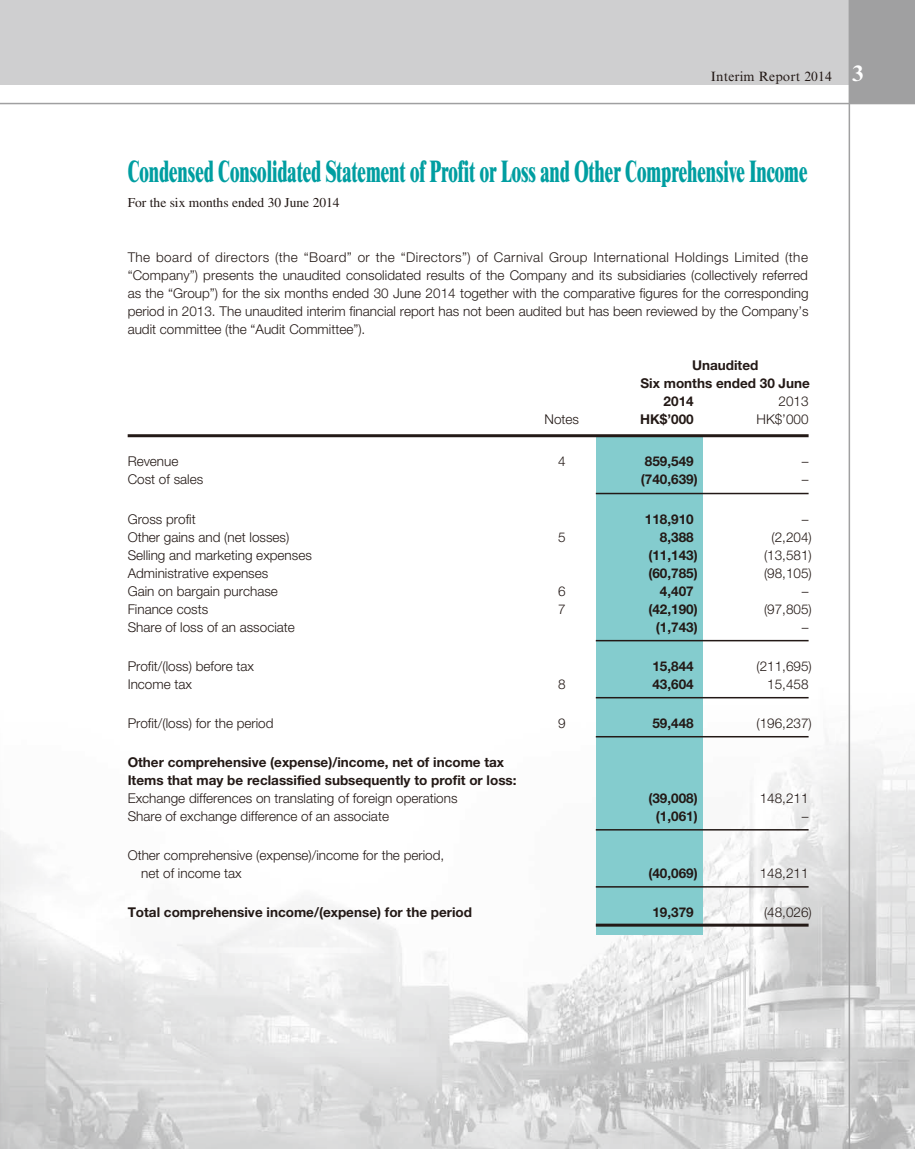
<style>
.page{position:relative;width:915px;height:1149px;background:#fff}
.page>*{position:absolute;margin:0;border:0;box-sizing:border-box;transform-origin:0 0}
.t1{font:800 30px "Times LT Std";color:#009ea1;scale:.58 1}
.t2{font:300 13.5px/18px "Helvetica Neue LT Std";color:#231916;text-align:justify}
.t3{font:700 13.5px/18px "Helvetica Neue LT Std";color:#231916}
.t4{font:13.5px "Times LT Std";color:#231916}
.t5{font:13.5px "Times New Roman MT Std";letter-spacing:.01em;color:#231916}
.s1{font-weight:700;font-size:22.5px;color:#fff}
</style>
<div class="page">
<img style="left:0;top:102px;width:914px;height:1046px">
<div style="left:0;top:0;width:914px;height:85px;background:#cfcfd0"></div>
<hr style="left:848px;top:0;width:1px;height:1148px;background:#a0a0a1">
<hr style="left:0;top:103px;width:914px;height:1px;background:#a0a0a1">
<div style="left:849px;top:0;width:65px;height:103px;background:#a0a0a1"></div>
<div style="left:595px;top:435px;width:107px;height:499px;background:#84ccce"></div>
<hr style="left:128px;top:434px;width:680px;height:3px;background:#231916">
<hr style="left:595px;top:492px;width:213px;height:2px;background:#231916">
<hr style="left:595px;top:639px;width:213px;height:2px;background:#231916">
<hr style="left:595px;top:696px;width:213px;height:2px;background:#231916">
<hr style="left:595px;top:735px;width:213px;height:2px;background:#231916">
<hr style="left:595px;top:828px;width:213px;height:2px;background:#231916">
<hr style="left:595px;top:885px;width:213px;height:2px;background:#231916">
<hr style="left:595px;top:923px;width:213px;height:3px;background:#231916">
<p class="t5" style="left:710px;top:68px;width:154px">Interim Report 2014 <span class="s1">3</span></p>
<h1 class="t1" style="left:128px;top:153px;width:1173px">Condensed Consolidated Statement of Profit or Loss and Other Comprehensive Income</h1>
<p class="t4" style="left:128px;top:195px;width:213px">For the six months ended 30 June 2014</p>
<p class="t2" style="left:128px;top:248px;width:682px">The board of directors (the “Board” or the “Directors”) of Carnival Group International Holdings Limited (the “Company”) presents the unaudited consolidated results of the Company and its subsidiaries (collectively referred as the “Group”) for the six months ended 30 June 2014 together with the comparative figures for the corresponding period in 2013. The unaudited interim financial report has not been audited but has been reviewed by the Company’s audit committee (the “Audit Committee”).</p>
<p class="t3" style="left:691px;top:356px;width:68px">Unaudited</p>
<p class="t3" style="left:640px;top:374px;width:171px">Six months ended 30 June</p>
<p class="t3" style="left:663px;top:392px;width:32px">2014</p>
<p class="t2" style="left:778px;top:392px;width:32px">2013</p>
<p class="t2" style="left:544px;top:410px;width:36px">Notes</p>
<p class="t3" style="left:640px;top:410px;width:55px">HK$’000</p>
<p class="t2" style="left:756px;top:410px;width:54px">HK$’000</p>
<p class="t2" style="left:128px;top:452px;width:52px">Revenue</p>
<p class="t2" style="left:558px;top:452px;width:9px">4</p>
<p class="t3" style="left:644px;top:452px;width:50px">859,549</p>
<p class="t2" style="left:801px;top:452px;width:8px">–</p>
<p class="t2" style="left:128px;top:470px;width:77px">Cost of sales</p>
<p class="t3" style="left:640px;top:470px;width:58px">(740,639)</p>
<p class="t2" style="left:801px;top:470px;width:8px">–</p>
<p class="t2" style="left:128px;top:509px;width:69px">Gross profit</p>
<p class="t3" style="left:644px;top:509px;width:50px">118,910</p>
<p class="t2" style="left:801px;top:509px;width:8px">–</p>
<p class="t2" style="left:128px;top:527px;width:163px">Other gains and (net losses)</p>
<p class="t2" style="left:558px;top:527px;width:9px">5</p>
<p class="t3" style="left:659px;top:527px;width:35px">8,388</p>
<p class="t2" style="left:771px;top:527px;width:42px">(2,204)</p>
<p class="t2" style="left:128px;top:545px;width:186px">Selling and marketing expenses</p>
<p class="t3" style="left:648px;top:545px;width:51px">(11,143)</p>
<p class="t2" style="left:763px;top:545px;width:49px">(13,581)</p>
<p class="t2" style="left:128px;top:563px;width:142px">Administrative expenses</p>
<p class="t3" style="left:648px;top:563px;width:51px">(60,785)</p>
<p class="t2" style="left:763px;top:563px;width:49px">(98,105)</p>
<p class="t2" style="left:128px;top:581px;width:152px">Gain on bargain purchase</p>
<p class="t2" style="left:558px;top:581px;width:9px">6</p>
<p class="t3" style="left:659px;top:581px;width:35px">4,407</p>
<p class="t2" style="left:801px;top:581px;width:8px">–</p>
<p class="t2" style="left:128px;top:599px;width:82px">Finance costs</p>
<p class="t2" style="left:558px;top:599px;width:9px">7</p>
<p class="t3" style="left:648px;top:599px;width:51px">(42,190)</p>
<p class="t2" style="left:763px;top:599px;width:49px">(97,805)</p>
<p class="t2" style="left:128px;top:617px;width:169px">Share of loss of an associate</p>
<p class="t3" style="left:655px;top:617px;width:43px">(1,743)</p>
<p class="t2" style="left:801px;top:617px;width:8px">–</p>
<p class="t2" style="left:128px;top:656px;width:128px">Profit/(loss) before tax</p>
<p class="t3" style="left:652px;top:656px;width:43px">15,844</p>
<p class="t2" style="left:756px;top:656px;width:57px">(211,695)</p>
<p class="t2" style="left:128px;top:674px;width:66px">Income tax</p>
<p class="t2" style="left:558px;top:674px;width:9px">8</p>
<p class="t3" style="left:652px;top:674px;width:43px">43,604</p>
<p class="t2" style="left:767px;top:674px;width:43px">15,458</p>
<p class="t2" style="left:128px;top:713px;width:147px">Profit/(loss) for the period</p>
<p class="t2" style="left:558px;top:713px;width:9px">9</p>
<p class="t3" style="left:652px;top:713px;width:43px">59,448</p>
<p class="t2" style="left:756px;top:713px;width:57px">(196,237)</p>
<p class="t3" style="left:128px;top:752px;width:390px">Other comprehensive (expense)/income, net of income tax<br>Items that may be reclassified subsequently to profit or loss:</p>
<p class="t2" style="left:128px;top:788px;width:331px">Exchange differences on translating of foreign operations</p>
<p class="t3" style="left:648px;top:788px;width:51px">(39,008)</p>
<p class="t2" style="left:759px;top:788px;width:50px">148,211</p>
<p class="t2" style="left:128px;top:806px;width:263px">Share of exchange difference of an associate</p>
<p class="t3" style="left:655px;top:806px;width:43px">(1,061)</p>
<p class="t2" style="left:801px;top:806px;width:8px">–</p>
<p class="t2" style="left:141px;top:845px;width:304px;text-indent:-14px">Other comprehensive (expense)/income for the period, net of income tax</p>
<p class="t3" style="left:648px;top:863px;width:51px">(40,069)</p>
<p class="t2" style="left:759px;top:863px;width:50px">148,211</p>
<p class="t3" style="left:128px;top:902px;width:346px">Total comprehensive income/(expense) for the period</p>
<p class="t3" style="left:652px;top:902px;width:43px">19,379</p>
<p class="t2" style="left:763px;top:902px;width:49px">(48,026)</p>
</div>
